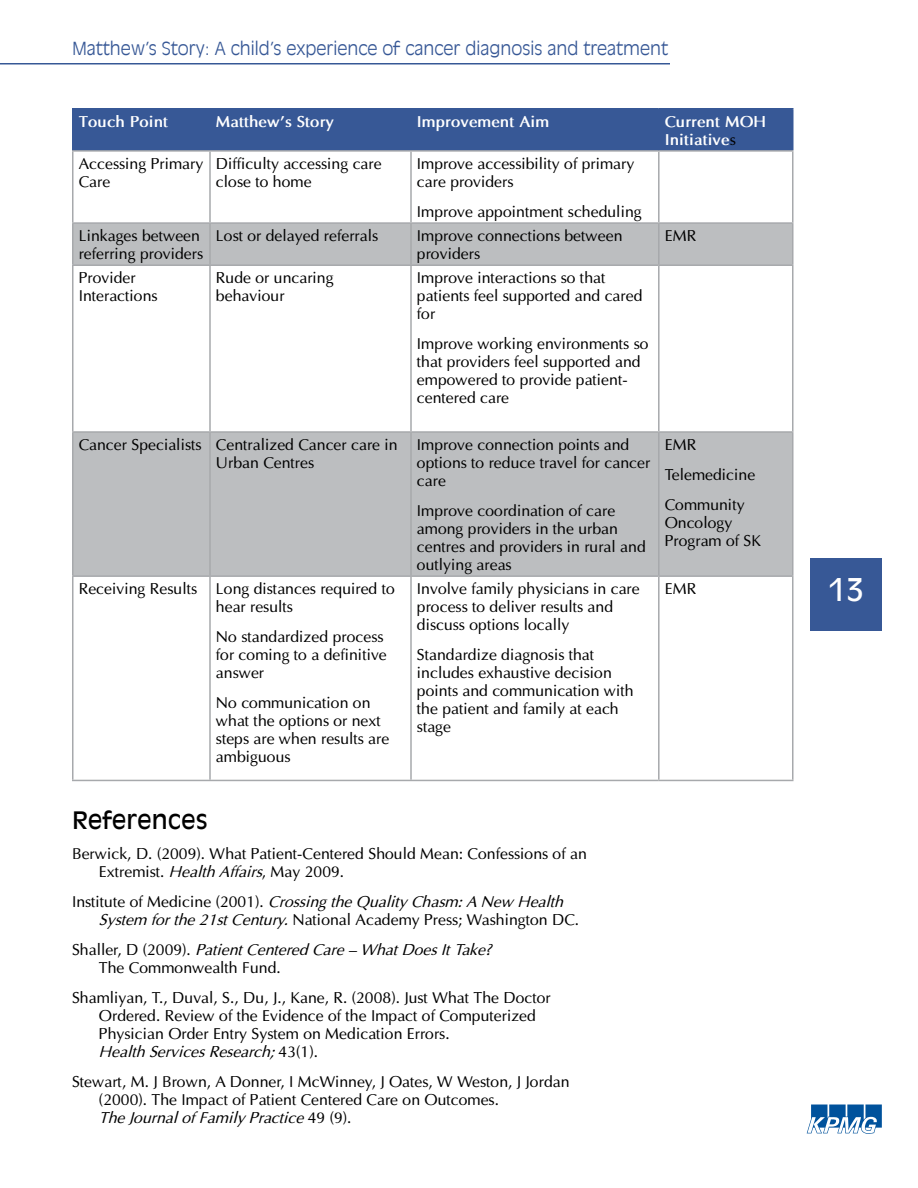
<style>
.page{position:relative;width:918px;height:1188px;background:#fff}
.page>*{position:absolute;margin:0;border:0;box-sizing:border-box;transform-origin:0 0}
.t1{font:30px "Antique Olive";color:#fff}
.t2{font:24px "Antique Olive LT";color:#000}
.t3{font:300 18px "Antique Olive LT";color:#375896}
.t4{font:15.75px/18px "Optima";color:#000}
.t5{font:700 15.75px/18px "Optima";color:#fff}
.s1{font-weight:400;color:#000}
.s2{font-style:italic}
</style>
<div class="page">
<div style="left:810px;top:558px;width:72px;height:72px;background:#375896"></div>
<hr style="left:0;top:63px;width:670px;height:1px;background:#375896">
<svg style="left:807px;top:1105px;width:75px;height:29px"></svg>
<div style="left:73px;top:109px;width:137px;height:42px;background:#375896"></div>
<div style="left:210px;top:110px;width:582px;height:40px;background:#375896"></div>
<svg style="left:74px;top:224px;width:718px;height:351px;fill:#bcbec0"></svg>
<hr style="left:210px;top:108px;width:201px;height:2px;background:#375896">
<hr style="left:411px;top:108px;width:248px;height:2px;background:#375896">
<hr style="left:410px;top:109px;width:2px;height:41px;background:#375896">
<hr style="left:659px;top:108px;width:135px;height:2px;background:#375896">
<hr style="left:658px;top:109px;width:2px;height:41px;background:#375896">
<hr style="left:792px;top:109px;width:2px;height:41px;background:#375896">
<hr style="left:72px;top:150px;width:138px;height:2px;background:#a7a9ac">
<hr style="left:72px;top:152px;width:2px;height:70px;background:#a7a9ac">
<hr style="left:210px;top:150px;width:201px;height:2px;background:#a7a9ac">
<hr style="left:209px;top:152px;width:2px;height:70px;background:#a7a9ac">
<hr style="left:411px;top:150px;width:248px;height:2px;background:#a7a9ac">
<hr style="left:410px;top:152px;width:2px;height:70px;background:#a7a9ac">
<hr style="left:659px;top:150px;width:135px;height:2px;background:#a7a9ac">
<hr style="left:658px;top:152px;width:2px;height:70px;background:#a7a9ac">
<hr style="left:792px;top:152px;width:2px;height:70px;background:#a7a9ac">
<hr style="left:72px;top:222px;width:138px;height:2px;background:#a7a9ac">
<hr style="left:72px;top:224px;width:2px;height:40px;background:#a7a9ac">
<hr style="left:210px;top:222px;width:201px;height:2px;background:#a7a9ac">
<hr style="left:209px;top:224px;width:2px;height:40px;background:#a7a9ac">
<hr style="left:411px;top:222px;width:248px;height:2px;background:#a7a9ac">
<hr style="left:410px;top:224px;width:2px;height:40px;background:#a7a9ac">
<hr style="left:659px;top:222px;width:135px;height:2px;background:#a7a9ac">
<hr style="left:658px;top:224px;width:2px;height:40px;background:#a7a9ac">
<hr style="left:792px;top:224px;width:2px;height:40px;background:#a7a9ac">
<hr style="left:72px;top:264px;width:138px;height:2px;background:#a7a9ac">
<hr style="left:72px;top:266px;width:2px;height:165px;background:#a7a9ac">
<hr style="left:210px;top:264px;width:201px;height:2px;background:#a7a9ac">
<hr style="left:209px;top:266px;width:2px;height:165px;background:#a7a9ac">
<hr style="left:411px;top:264px;width:248px;height:2px;background:#a7a9ac">
<hr style="left:410px;top:266px;width:2px;height:165px;background:#a7a9ac">
<hr style="left:659px;top:264px;width:135px;height:2px;background:#a7a9ac">
<hr style="left:658px;top:266px;width:2px;height:165px;background:#a7a9ac">
<hr style="left:792px;top:266px;width:2px;height:165px;background:#a7a9ac">
<hr style="left:72px;top:431px;width:138px;height:2px;background:#a7a9ac">
<hr style="left:72px;top:433px;width:2px;height:142px;background:#a7a9ac">
<hr style="left:210px;top:431px;width:201px;height:2px;background:#a7a9ac">
<hr style="left:209px;top:433px;width:2px;height:142px;background:#a7a9ac">
<hr style="left:411px;top:431px;width:248px;height:2px;background:#a7a9ac">
<hr style="left:410px;top:433px;width:2px;height:142px;background:#a7a9ac">
<hr style="left:659px;top:431px;width:135px;height:2px;background:#a7a9ac">
<hr style="left:658px;top:433px;width:2px;height:142px;background:#a7a9ac">
<hr style="left:792px;top:433px;width:2px;height:142px;background:#a7a9ac">
<hr style="left:72px;top:575px;width:138px;height:2px;background:#a7a9ac">
<hr style="left:72px;top:577px;width:2px;height:203px;background:#a7a9ac">
<hr style="left:210px;top:575px;width:201px;height:2px;background:#a7a9ac">
<hr style="left:209px;top:577px;width:2px;height:203px;background:#a7a9ac">
<hr style="left:411px;top:575px;width:248px;height:2px;background:#a7a9ac">
<hr style="left:410px;top:577px;width:2px;height:203px;background:#a7a9ac">
<hr style="left:659px;top:575px;width:135px;height:2px;background:#a7a9ac">
<hr style="left:658px;top:577px;width:2px;height:203px;background:#a7a9ac">
<hr style="left:792px;top:577px;width:2px;height:203px;background:#a7a9ac">
<hr style="left:72px;top:780px;width:138px;height:1px;background:#a7a9ac">
<hr style="left:210px;top:780px;width:201px;height:1px;background:#a7a9ac">
<hr style="left:411px;top:780px;width:248px;height:1px;background:#a7a9ac">
<hr style="left:659px;top:780px;width:135px;height:1px;background:#a7a9ac">
<p class="t3" style="left:72px;top:38px;width:598px">Matthew’s Story: A child’s experience of cancer diagnosis and treatment</p>
<p class="t5" style="left:79px;top:113px;width:91px">Touch Point</p>
<p class="t5" style="left:216px;top:113px;width:120px">Matthew’s Story</p>
<p class="t5" style="left:417px;top:113px;width:134px">Improvement Aim</p>
<p class="t5" style="left:665px;top:113px;width:103px">Current MOH<br>Initiative<span class="s1">s</span></p>
<p class="t4" style="left:79px;top:155px;width:126px">Accessing Primary<br>Care</p>
<p class="t4" style="left:216px;top:155px;width:167px">Difficulty accessing care close to home</p>
<p class="t4" style="left:417px;top:155px;width:219px">Improve accessibility of primary care providers·</p>
<p class="t4" style="left:417px;top:203px;width:226px">Improve appointment scheduling</p>
<p class="t4" style="left:79px;top:227px;width:126px">Linkages between referring providers</p>
<p class="t4" style="left:216px;top:227px;width:164px">Lost or delayed referrals</p>
<p class="t4" style="left:417px;top:227px;width:207px">Improve connections between providers</p>
<p class="t4" style="left:665px;top:227px;width:33px">EMR</p>
<p class="t4" style="left:79px;top:269px;width:80px">Provider<br>Interactions</p>
<p class="t4" style="left:216px;top:269px;width:119px">Rude or uncaring behaviour</p>
<p class="t4" style="left:417px;top:269px;width:227px">Improve interactions so that patients feel supported and cared for·</p>
<p class="t4" style="left:417px;top:335px;width:233px">Improve working environments so that providers feel supported and empowered to provide patient&shy;centered care</p>
<p class="t4" style="left:216px;top:436px;width:183px;text-indent:-137px">Cancer Specialists Centralized Cancer care in<br>Urban Centres</p>
<p class="t4" style="left:417px;top:436px;width:235px">Improve connection points and options to reduce travel for cancer care·</p>
<p class="t4" style="left:417px;top:502px;width:230px">Improve coordination of care among providers in the urban centres and providers in rural and outlying areas</p>
<p class="t4" style="left:665px;top:430px;width:96px;line-height:30px">EMR·<br>Telemedicine·<br>Community</p>
<p class="t4" style="left:665px;top:514px;width:98px">Oncology<br>Program of SK</p>
<p class="t4" style="left:216px;top:580px;width:181px;text-indent:-137px">Receiving Results Long distances required to hear results·</p>
<p class="t4" style="left:216px;top:628px;width:172px">No standardized process for coming to a definitive answer·</p>
<p class="t4" style="left:216px;top:694px;width:175px">No communication on what the options or next steps are when results are ambiguous</p>
<p class="t4" style="left:417px;top:580px;width:224px">Involve family physicians in care process to deliver results and discuss options locally·</p>
<p class="t4" style="left:417px;top:646px;width:218px">Standardize diagnosis that includes exhaustive decision points and communication with the patient and family at each stage</p>
<h2 class="t2" style="left:72px;top:805px;width:137px">References</h2>
<p class="t4" style="left:99px;top:844px;width:489px;text-indent:-27px">Berwick, D. (2009). What Patient-Centered Should Mean: Confessions of an<br>Extremist. <span class="s2">Health Affairs</span>, May 2009.</p>
<p class="t4" style="left:99px;top:892px;width:482px;text-indent:-27px">Institute of Medicine (2001). <span class="s2">Crossing the Quality Chasm: A New Health<br>System for the 21st Century.</span> National Academy Press; Washington DC.</p>
<p class="t4" style="left:99px;top:940px;width:394px;text-indent:-27px">Shaller, D (2009). <span class="s2">Patient Centered Care – What Does It Take?<br></span>The Commonwealth Fund.</p>
<p class="t4" style="left:99px;top:988px;width:453px;text-indent:-27px">Shamliyan, T., Duval, S., Du, J., Kane, R. (2008). Just What The Doctor Ordered. Review of the Evidence of the Impact of Computerized Physician Order Entry System on Medication Errors.<br><span class="s2">Health Services Research;</span> 43(1).</p>
<p class="t4" style="left:99px;top:1072px;width:472px;text-indent:-27px">Stewart, M. J Brown, A Donner, I McWinney, J Oates, W Weston, J Jordan (2000). The Impact of Patient Centered Care on Outcomes.<br><span class="s2">The Journal of Family Practice</span> 49 (9).</p>
<p class="t4" style="left:665px;top:580px;width:33px">EMR</p>
<h1 class="t1" style="left:828px;top:570px;width:37px">13</h1>
</div>
